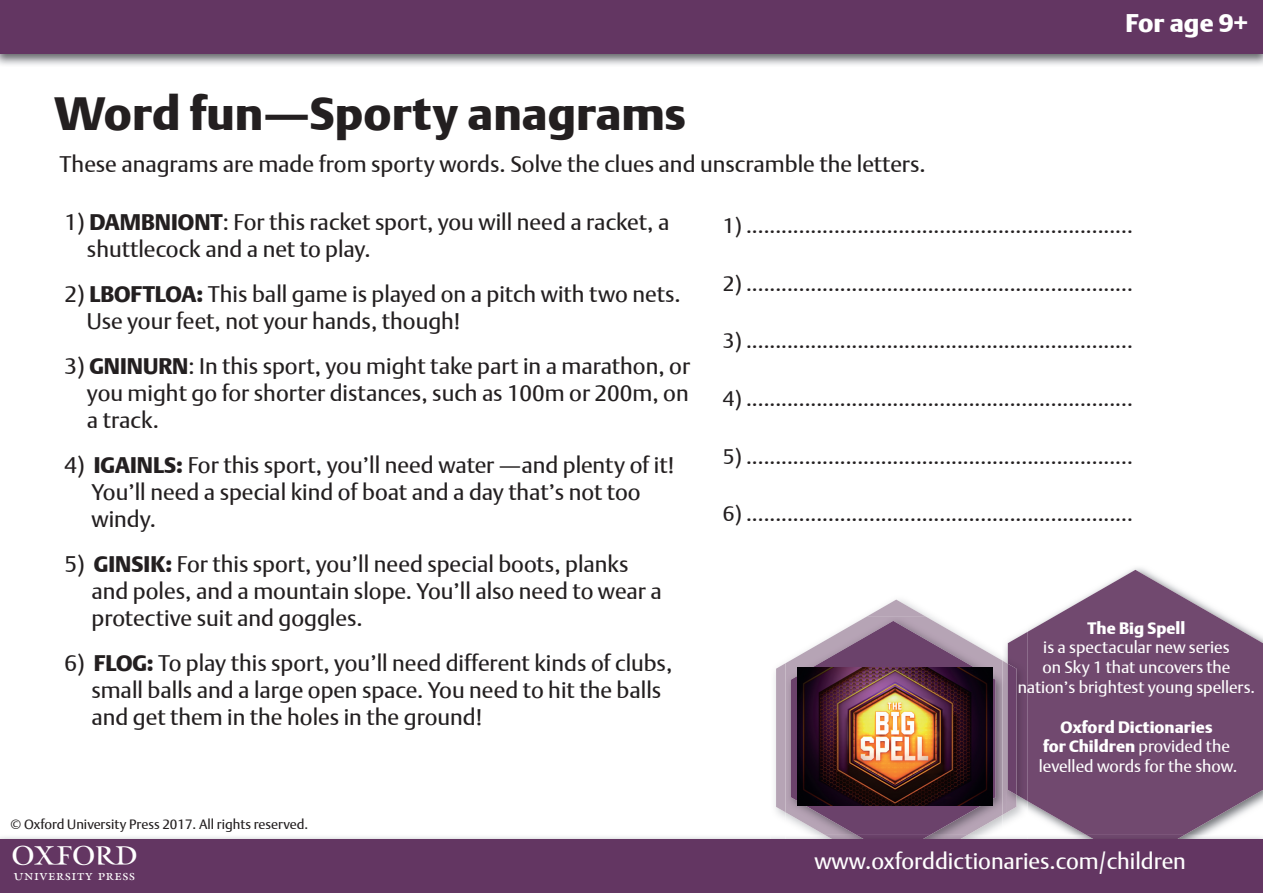
<style>
.page{position:relative;width:1263px;height:893px;background:#fff}
.page>*{position:absolute;margin:0;border:0;box-sizing:border-box;transform-origin:0 0}
.t1{font:700 46.5px "OUP Argo";color:#231f20}
.t2{font:43.5px "OUP1";color:#fff}
.t3{font:700 25.5px "OUP Argo";letter-spacing:.005em;color:#fff}
.t4{font:22.5px/27px "OUP Argo";color:#231f20}
.t5{font:22.5px "OUP Argo";color:#fff}
.t6{font:21px "OUP Argo";color:#231f20}
.t7{font:16.5px/19.8px "OUP Argo";color:#fff;text-align:center}
.t8{font:700 16.5px "OUP Argo";letter-spacing:.005em;color:#fff}
.t9{font:13.5px "OUP Argo";color:#231f20}
.s1{font-weight:700}
</style>
<div class="page">
<svg style="left:1028px;top:570px;width:235px;height:265px;background:#876685"></svg>
<img style="left:775px;top:599px;width:253px;height:223px">
<img style="left:1008px;top:632px;width:20px;height:169px">
<img style="left:1002px;top:616px;width:5px;height:45px">
<img style="left:785px;top:616px;width:217px;height:213px">
<img style="left:1002px;top:815px;width:5px;height:9px">
<img style="left:1007px;top:663px;width:9px;height:149px">
<svg style="left:1008px;top:664px;width:8px;height:131px"></svg>
<svg style="left:776px;top:663px;width:9px;height:149px"></svg>
<img style="left:1002px;top:661px;width:5px;height:154px">
<svg style="left:791px;top:600px;width:204px;height:235px"></svg>
<div style="left:0;top:0;width:1263px;height:54px;background:#633662"></div>
<img style="left:1086px;top:835px;width:99px;height:4px">
<img style="left:825px;top:835px;width:143px;height:4px">
<img style="left:856px;top:835px;width:74px;height:4px">
<div style="left:0;top:839px;width:1263px;height:54px;background:#633662"></div>
<img style="left:797px;top:668px;width:195px;height:137px">
<h1 class="t1" style="left:54px;top:85px;width:634px">Word fun—Sporty anagrams</h1>
<p class="t4" style="left:60px;top:150px;width:868px">These anagrams are made from sporty words. Solve the clues and unscramble the letters.</p>
<p class="t3" style="left:1125px;top:8px;width:124px">For age 9+</p>
<p class="t4" style="left:87px;top:208px;width:584px;text-indent:-22px">1) <span class="s1">DAMBNIONT</span>: For this racket sport, you will need a racket, a shuttlecock and a net to play.</p>
<p class="t4" style="left:87px;top:280px;width:595px;text-indent:-22px">2) <span class="s1">LBOFTLOA:</span> This ball game is played on a pitch with two nets.<br>Use your feet, not your hands, though!</p>
<p class="t4" style="left:87px;top:352px;width:605px;text-align:justify;text-indent:-22px">3) <span class="s1">GNINURN</span>: In this sport, you might take part in a marathon, or you might go for shorter distances, such as 100m or 200m, on a track.</p>
<p class="t4" style="left:91px;top:451px;width:584px;text-indent:-27px">4) <span class="s1">IGAINLS:</span> For this sport, you’ll need water —and plenty of it!<br>You’ll need a special kind of boat and a day that’s not too windy.</p>
<p class="t4" style="left:91px;top:550px;width:572px;text-indent:-27px">5) <span class="s1">GINSIK:</span> For this sport, you’ll need special boots, planks and poles, and a mountain slope. You’ll also need to wear a protective suit and goggles.</p>
<p class="t4" style="left:91px;top:649px;width:582px;text-indent:-27px">6) <span class="s1">FLOG:</span> To play this sport, you’ll need different kinds of clubs, small balls and a large open space. You need to hit the balls and get them in the holes in the ground!</p>
<p class="t9" style="left:11px;top:816px;width:299px">© Oxford University Press 2017. All rights reserved.</p>
<p class="t6" style="left:723px;top:213px;width:411px">1) ..................................................................</p>
<p class="t6" style="left:723px;top:271px;width:411px">2) ..................................................................</p>
<p class="t6" style="left:723px;top:328px;width:411px">3) ..................................................................</p>
<p class="t6" style="left:723px;top:386px;width:411px">4) ..................................................................</p>
<p class="t6" style="left:723px;top:444px;width:411px">5) ..................................................................</p>
<p class="t6" style="left:723px;top:501px;width:411px">6) ..................................................................</p>
<p class="t8" style="left:1087px;top:618px;width:99px">The Big Spell</p>
<p class="t7" style="left:1018px;top:637px;width:239px">is a spectacular new series<br>on Sky 1 that uncovers the nation’s brightest young spellers.</p>
<p class="t7" style="left:1039px;top:717px;width:200px"><span class="s1">Oxford Dictionaries<br>for Children</span> provided the levelled words for the show.</p>
<h2 class="t2" style="left:13px;top:839px;width:125px">1</h2>
<p class="t5" style="left:814px;top:848px;width:373px">www.oxforddictionaries.com/children</p>
</div>
